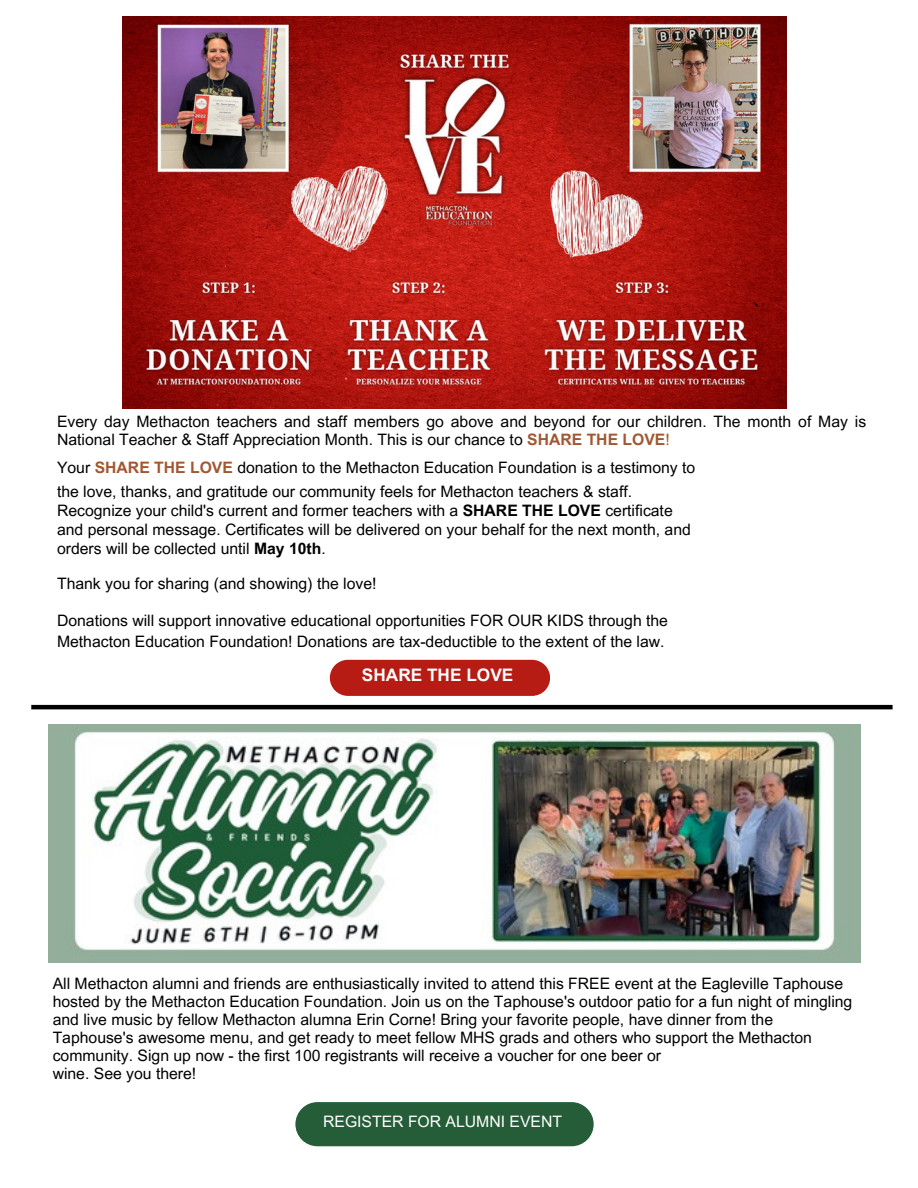
<style>
.page{position:relative;width:918px;height:1188px;background:#fff}
.page>*{position:absolute;margin:0;border:0;box-sizing:border-box;transform-origin:0 0}
.t1{font:700 17.25px "Arial MT Pro";color:#fff}
.t2{font:15.75px/18px "Arial MT Pro";color:#000}
.t3{font:15.75px "Arial MT Pro";color:#fff}
.s1{font-weight:700;color:#a15730}
.s2{color:#a15730}
.s3{font-weight:700}
</style>
<div class="page">
<img style="left:123px;top:16px;width:663px;height:393px">
<img style="left:48px;top:724px;width:812px;height:239px">
<div style="left:330px;top:660px;width:220px;height:36px;background:#b61b14"></div>
<div style="left:295px;top:1102px;width:299px;height:44px;background:#245d38;border-radius:22px"></div>
<hr style="left:31px;top:705px;width:862px;height:4px;background:#000">
<p class="t2" style="left:57px;top:415px;width:811px">Every day Methacton teachers and staff members go above and beyond for our children. The month of May is<br>National Teacher &amp; Staff Appreciation Month. This is our chance to <span class="s1">SHARE THE LOVE</span><span class="s2">!</span></p>
<p class="t2" style="left:57px;top:461px;width:640px">Your <span class="s1">SHARE THE LOVE</span> donation to the Methacton Education Foundation is a testimony to</p>
<p class="t2" style="left:57px;top:485px;width:577px">the love, thanks, and gratitude our community feels for Methacton teachers &amp; staff.</p>
<p class="t2" style="left:57px;top:504px;width:617px">Recognize your child's current and former teachers with a <span class="s3">SHARE THE LOVE</span> certificate</p>
<p class="t2" style="left:57px;top:523px;width:635px">and personal message. Certificates will be delivered on your behalf for the next month, and</p>
<p class="t2" style="left:57px;top:542px;width:270px">orders will be collected until <span class="s3">May 10th</span>.</p>
<p class="t2" style="left:57px;top:577px;width:321px">Thank you for sharing (and showing) the love!</p>
<p class="t2" style="left:57px;top:614px;width:613px">Donations will support innovative educational opportunities FOR OUR KIDS through the</p>
<p class="t2" style="left:57px;top:634px;width:609px">Methacton Education Foundation! Donations are tax-deductible to the extent of the law.</p>
<p class="t1" style="left:362px;top:669px;width:153px">SHARE THE LOVE</p>
<h1 class="t2" style="left:53px;top:976px;width:801px">All Methacton alumni and friends are enthusiastically invited to attend this FREE event at the Eagleville Taphouse hosted by the Methacton Education Foundation. Join us on the Taphouse's outdoor patio for a fun night of mingling and live music by fellow Methacton alumna Erin Corne! Bring your favorite people, have dinner from the Taphouse's awesome menu, and get ready to meet fellow MHS grads and others who support the Methacton community. Sign up now - the first 100 registrants will receive a voucher for one beer or</h1>
<p class="t2" style="left:53px;top:1066px;width:145px">wine. See you there!</p>
<p class="t3" style="left:323px;top:1115px;width:240px">REGISTER FOR ALUMNI EVENT</p>
</div>
